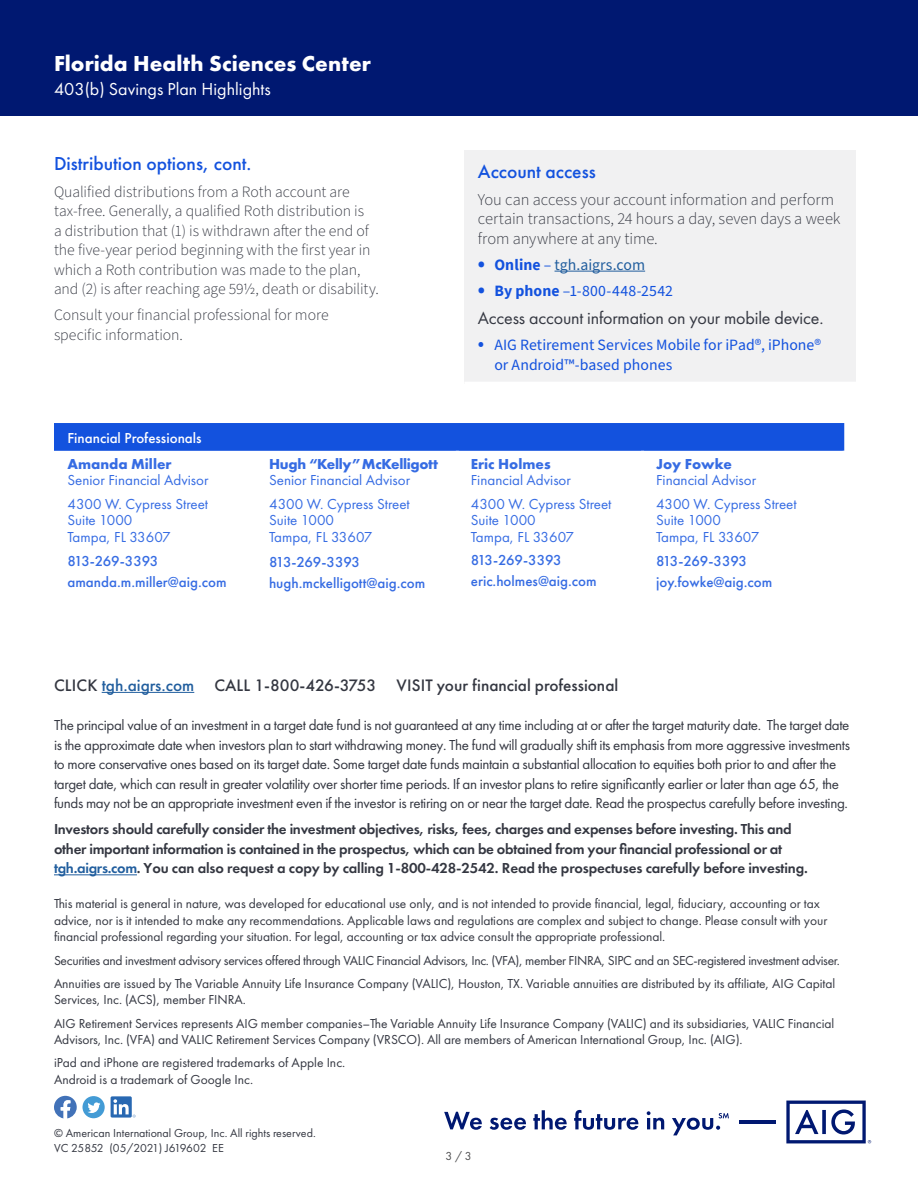
<style>
.page{position:relative;width:918px;height:1188px;background:#fff}
.page>*{position:absolute;margin:0;border:0;box-sizing:border-box;transform-origin:0 0}
.t1{font:700 22.5px "Futura PT";letter-spacing:.005em;color:#fff}
.t2{font:500 19.5px "Futura PT";color:#1352de}
.t3{font:18px "Futura PT";letter-spacing:-.01em;color:#343741}
.t4{font:18px "Futura PT";color:#fff}
.t5{font:500 17.25px "Futura PT";color:#343741}
.t6{font:300 16.5px/19.5px "Source Sans Pro";letter-spacing:-.005em;color:#343741}
.t7{font:300 15.75px/19.5px "Source Sans Pro";letter-spacing:-.005em;color:#343741}
.t8{font:15.75px/19.5px "Source Sans Pro";color:#1352de}
.t9{font:15.75px "Source Sans Pro";letter-spacing:.02em;color:#1352de}
.t10{font:15.75px "Source Sans Pro";color:#215e9e}
.t11{font:15px/19.5px "Futura PT";letter-spacing:-.025em;color:#343741}
.t12{font:600 15px/19.5px "Futura PT";letter-spacing:-.02em;color:#343741}
.t13{font:15px/23.2px "Futura PT";color:#366ce3}
.t14{font:500 15px/21px "Futura PT";color:#366ce3}
.t15{font:700 15px "Futura PT";color:#366ce3}
.t16{font:500 15px "Futura PT";color:#fff}
.t17{font:700 15px "Futura PT";letter-spacing:-.02em;color:#366ce3}
.t18{font:13.5px/16.5px "Futura PT";letter-spacing:-.005em;color:#343741}
.t19{font:13.5px/23.2px "Futura PT";letter-spacing:-.025em;color:#343741}
.t20{font:12px/15.3px "Futura PT";color:#343741}
.t21{font:12px "Futura PT";color:#4d4d4f}
.s1{font-weight:700;font-size:21px;color:#1352de}
.s2{font-weight:700;color:#1352de}
.s3{color:#1352de}
.s4{font-weight:700;font-size:21px}
.s5{font-weight:700}
.s6{font-size:21px}
.s7{color:#215e9e}
</style>
<div class="page">
<div style="left:464px;top:150px;width:392px;height:233px;background:#f1f1f2"></div>
<hr style="left:464px;top:382px;width:392px;height:3px;background:#fff">
<hr style="left:555px;top:271px;width:90px;height:1px;background:#215e9e">
<div style="left:0;top:0;width:918px;height:116px;background:#001871"></div>
<hr style="left:54px;top:874px;width:83px;height:1px;background:#215e9e">
<svg style="left:54px;top:1096px;width:23px;height:23px"></svg>
<svg style="left:83px;top:1096px;width:22px;height:22px"></svg>
<div style="left:111px;top:1096px;width:21px;height:22px;background:#2868b2;border-radius:2px"></div>
<svg style="left:113px;top:1099px;width:23px;height:19px"></svg>
<hr style="left:102px;top:692px;width:92px;height:1px;background:#215e9e">
<div style="left:54px;top:423px;width:790px;height:28px;background:#1352de"></div>
<hr style="left:740px;top:1120px;width:36px;height:4px;background:#001871">
<svg style="left:444px;top:1112px;width:38px;height:18px"></svg>
<svg style="left:490px;top:1118px;width:36px;height:12px"></svg>
<svg style="left:533px;top:1110px;width:34px;height:20px"></svg>
<svg style="left:574px;top:1110px;width:64px;height:20px"></svg>
<svg style="left:647px;top:1111px;width:17px;height:18px"></svg>
<svg style="left:672px;top:1113px;width:57px;height:22px"></svg>
<svg style="left:786px;top:1101px;width:85px;height:42px"></svg>
<h1 class="t1" style="left:54px;top:49px;width:319px">Florida Health Sciences Center</h1>
<h3 class="t4" style="left:54px;top:78px;width:218px">403(b) Savings Plan Highlights</h3>
<h2 class="t2" style="left:54px;top:152px;width:199px">Distribution options, cont.</h2>
<p class="t7" style="left:54px;top:182px;width:326px">Qualified distributions from a Roth account are tax-free. Generally, a qualified Roth distribution is<br>a distribution that (1) is withdrawn after the end of the five-year period beginning with the first year in which a Roth contribution was made to the plan, and (2) is after reaching age 59½, death or disability.</p>
<p class="t7" style="left:54px;top:306px;width:276px">Consult your financial professional for more specific information.</p>
<p class="t16" style="left:68px;top:429px;width:136px">Financial Professionals</p>
<p class="t15" style="left:68px;top:454px;width:106px">Amanda Miller</p>
<p class="t13" style="left:68px;top:469px;width:143px">Senior Financial Advisor<br>4300 W. Cypress Street</p>
<p class="t13" style="left:68px;top:512px;width:105px;line-height:16.5px">Suite 1000<br>Tampa, FL 33607</p>
<p class="t14" style="left:68px;top:551px;width:161px">813-269-3393 amanda.m.miller@aig.com</p>
<p class="t17" style="left:269px;top:454px;width:171px">Hugh “Kelly”McKelligott</p>
<p class="t13" style="left:269px;top:469px;width:143px">Senior Financial Advisor<br>4300 W. Cypress Street</p>
<p class="t13" style="left:269px;top:512px;width:105px;line-height:16.5px">Suite 1000<br>Tampa, FL 33607</p>
<p class="t14" style="left:269px;top:552px;width:158px">813-269-3393 hugh.mckelligott@aig.com</p>
<h2 class="t2" style="left:478px;top:160px;width:119px">Account access</h2>
<p class="t6" style="left:478px;top:190px;width:364px">You can access your account information and perform certain transactions, 24 hours a day, seven days a week from anywhere at any time.</p>
<p class="t10" style="left:478px;top:254px;width:169px"><span class="s1">•</span> <span class="s2">Online</span> <span class="s3">–</span> tgh.aigrs.com</p>
<p class="t9" style="left:478px;top:280px;width:197px"><span class="s4">•</span> <span class="s5">By phone</span> –1-800-448-2542</p>
<h3 class="t3" style="left:478px;top:307px;width:347px">Access account information on your mobile device.</h3>
<p class="t8" style="left:494px;top:336px;width:328px;text-indent:-16px"><span class="s6">•</span> AIG Retirement Services Mobile for iPad®, iPhone® or Android™-based phones</p>
<p class="t15" style="left:471px;top:454px;width:81px">Eric Holmes</p>
<p class="t13" style="left:471px;top:469px;width:142px">Financial Advisor<br>4300 W. Cypress Street</p>
<p class="t13" style="left:471px;top:512px;width:105px;line-height:16.5px">Suite 1000<br>Tampa, FL 33607</p>
<p class="t14" style="left:471px;top:550px;width:127px">813-269-3393 eric.holmes@aig.com</p>
<p class="t15" style="left:656px;top:454px;width:77px">Joy Fowke</p>
<p class="t13" style="left:656px;top:469px;width:142px">Financial Advisor<br>4300 W. Cypress Street</p>
<p class="t13" style="left:656px;top:512px;width:105px;line-height:16.5px">Suite 1000<br>Tampa, FL 33607</p>
<p class="t14" style="left:656px;top:551px;width:118px">813-269-3393 joy.fowke@aig.com</p>
<p class="t5" style="left:54px;top:675px;width:566px">CLICK <span class="s7">tgh.aigrs.com</span> CALL 1-800-426-3753 VISIT your financial professional</p>
<p class="t11" style="left:54px;top:715px;width:798px">The principal value of an investment in a target date fund is not guaranteed at any time including at or after the target maturity date. The target date is the approximate date when investors plan to start withdrawing money. The fund will gradually shift its emphasis from more aggressive investments to more conservative ones based on its target date. Some target date funds maintain a substantial allocation to equities both prior to and after the target date, which can result in greater volatility over shorter time periods. If an investor plans to retire significantly earlier or later than age 65, the funds may not be an appropriate investment even if the investor is retiring on or near the target date. Read the prospectus carefully before investing.</p>
<p class="t12" style="left:54px;top:819px;width:755px">Investors should carefully consider the investment objectives, risks, fees, charges and expenses before investing. This and other important information is contained in the prospectus, which can be obtained from your financial professional or at <span class="s7">tgh.aigrs.com</span>. You can also request a copy by calling 1-800-428-2542. Read the prospectuses carefully before investing.</p>
<p class="t18" style="left:54px;top:896px;width:775px">This material is general in nature, was developed for educational use only, and is not intended to provide financial, legal, fiduciary, accounting or tax advice, nor is it intended to make any recommendations. Applicable laws and regulations are complex and subject to change. Please consult with your financial professional regarding your situation. For legal, accounting or tax advice consult the appropriate professional.</p>
<p class="t19" style="left:54px;top:948px;width:787px">Securities and investment advisory services offered through VALIC Financial Advisors, Inc. (VFA), member FINRA, SIPC and an SEC-registered investment adviser.<br>Annuities are issued by The Variable Annuity Life Insurance Company (VALIC), Houston, TX. Variable annuities are distributed by its affiliate, AIG Capital</p>
<p class="t18" style="left:54px;top:988px;width:782px;line-height:23.2px">Services, Inc. (ACS), member FINRA.<br>AIG Retirement Services represents AIG member companies–The Variable Annuity Life Insurance Company (VALIC) and its subsidiaries, VALIC Financial</p>
<p class="t18" style="left:54px;top:1028px;width:690px;line-height:23.2px">Advisors, Inc. (VFA) and VALIC Retirement Services Company (VRSCO). All are members of American International Group, Inc. (AIG). iPad and iPhone are registered trademarks of Apple Inc.</p>
<p class="t18" style="left:54px;top:1071px;width:201px">Android is a trademark of Google Inc.</p>
<p class="t20" style="left:54px;top:1125px;width:263px">© American International Group, Inc. All rights reserved.<br>VC 25852 (05/2021) J619602 EE</p>
<p class="t21" style="left:445px;top:1149px;width:28px">3 / 3</p>
</div>
